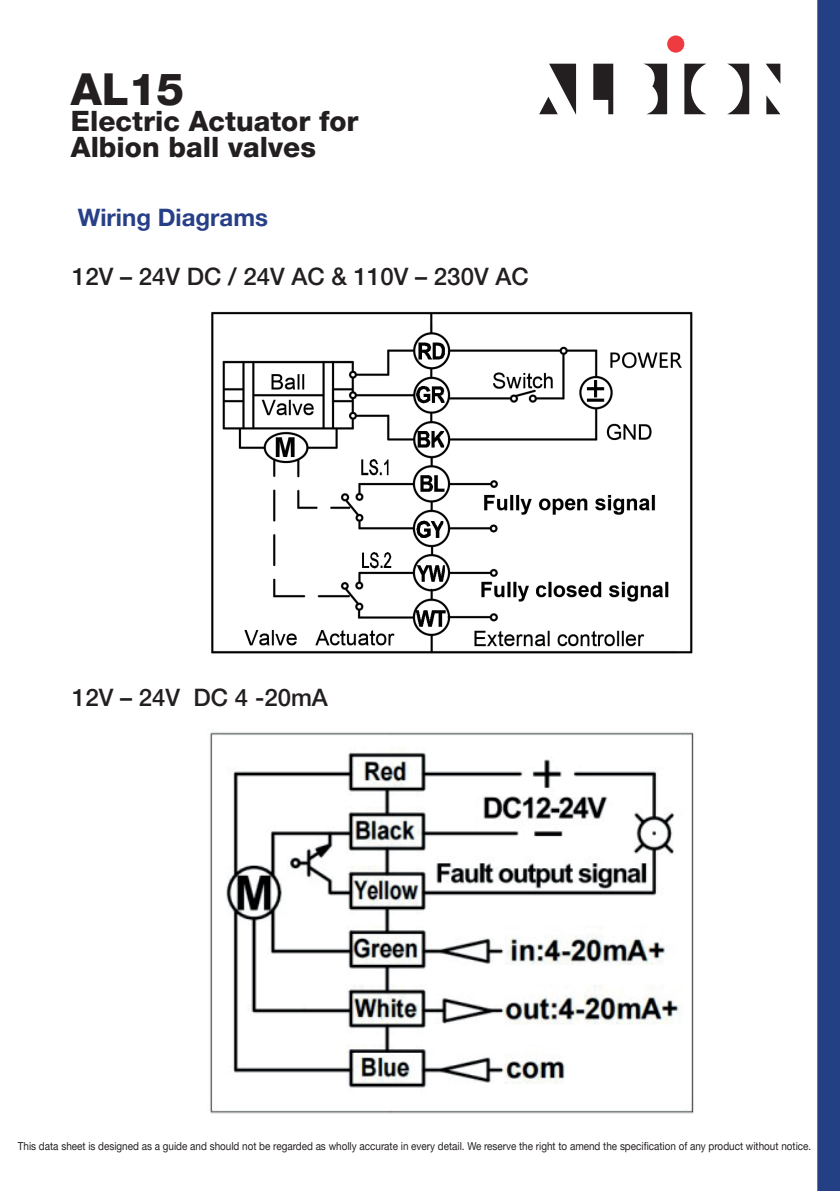
<style>
.page{position:relative;width:840px;height:1191px;background:#fff}
.page>*{position:absolute;margin:0;border:0;box-sizing:border-box;transform-origin:0 0}
.t1{font:800 44px "Helvetica Neue LT Pro";color:#231f20}
.t2{font:800 28px/26px "Helvetica Neue LT Pro";color:#231f20}
.t3{font:500 24px "Helvetica Neue LT Pro";color:#231f20}
.t4{font:700 24px "Helvetica Neue LT Pro";color:#263f87}
.t5{font:11px "Helvetica Neue LT Pro";color:#231f20;scale:.9 1}
</style>
<div class="page">
<svg style="left:539px;top:64px;width:36px;height:51px"></svg>
<svg style="left:593px;top:64px;width:20px;height:50px"></svg>
<svg style="left:644px;top:64px;width:22px;height:50px"></svg>
<svg style="left:684px;top:64px;width:22px;height:50px"></svg>
<svg style="left:728px;top:64px;width:20px;height:50px"></svg>
<svg style="left:766px;top:95px;width:14px;height:19px"></svg>
<svg style="left:766px;top:64px;width:14px;height:19px"></svg>
<div style="left:666px;top:35px;width:18px;height:18px;background:#ee3a41;border-radius:50%"></div>
<svg style="left:817px;top:0;width:22px;height:1191px;background:#284486"></svg>
<img style="left:211px;top:311px;width:482px;height:343px">
<img style="left:210px;top:732px;width:484px;height:382px">
<h1 class="t1" style="left:71px;top:63px;width:115px">AL15</h1>
<h2 class="t2" style="left:71px;top:108px;width:289px">Electric Actuator for<br>Albion ball valves</h2>
<h3 class="t4" style="left:78px;top:202px;width:192px">Wiring Diagrams</h3>
<h3 class="t3" style="left:72px;top:262px;width:458px">12V – 24V DC / 24V AC &amp; 110V – 230V AC</h3>
<h3 class="t3" style="left:72px;top:683px;width:257px">12V – 24V DC 4 -20mA</h3>
<p class="t5" style="left:18px;top:1139px;width:882px">This data sheet is designed as a guide and should not be regarded as wholly accurate in every detail. We reserve the right to amend the specification of any product without notice.</p>
</div>
